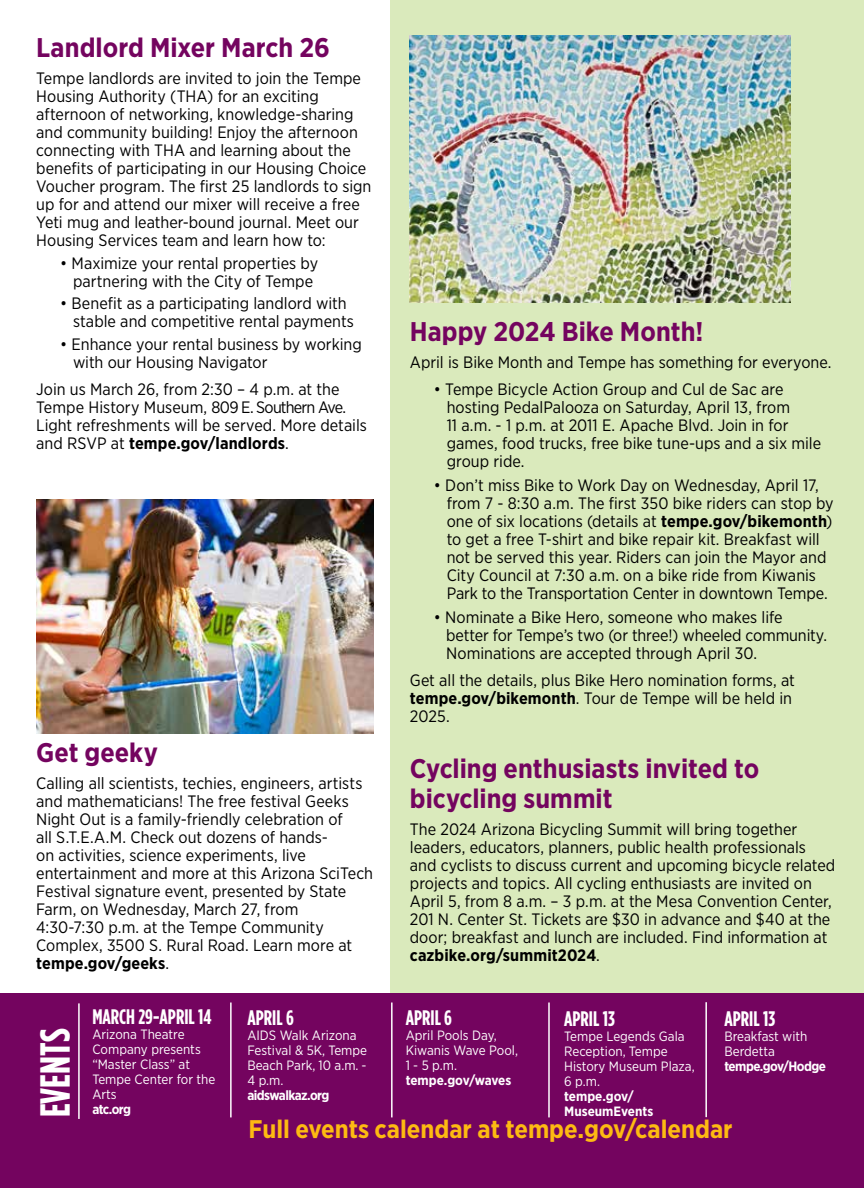
<style>
.page{position:relative;width:864px;height:1188px;background:#fff}
.page>*{position:absolute;margin:0;border:0;box-sizing:border-box;transform-origin:0 0}
.t1{font:700 42px "Gotham Condensed";color:#fff}
.t2{font:700 27px/30px "Gotham Narrow";color:#74045f}
.t3{font:700 25.5px "Gotham Narrow";color:#fdba12}
.t4{font:700 21px "Gotham Condensed";color:#fff}
.t5{font:16.5px/18px "Gotham Narrow";color:#000}
.t6{font:13.5px/15px "Gotham Narrow";color:#fff}
.t7{font:700 13.5px "Gotham Narrow";letter-spacing:-.025em;color:#fff}
.t8{font:700 13.5px/15px "Gotham Narrow";color:#fff}
.t9{font:700 13.5px "Gotham Narrow";letter-spacing:-.005em;color:#fff}
.s1{font-weight:700}
</style>
<div class="page">
<div style="left:390px;top:0;width:473px;height:1030px;background:#daeabc"></div>
<div style="left:0;top:993px;width:864px;height:195px;background:#74045f"></div>
<hr style="left:78px;top:1003px;width:2px;height:116px;background:#fff">
<hr style="left:230px;top:1003px;width:2px;height:114px;background:#fff">
<hr style="left:391px;top:1003px;width:2px;height:114px;background:#fff">
<hr style="left:548px;top:1003px;width:2px;height:114px;background:#fff">
<hr style="left:705px;top:1002px;width:2px;height:115px;background:#fff">
<img style="left:36px;top:500px;width:337px;height:234px">
<img style="left:410px;top:36px;width:380px;height:266px">
<h2 class="t2" style="left:36px;top:32px;width:295px">Landlord Mixer March 26</h2>
<p class="t5" style="left:36px;top:69px;width:337px">Tempe landlords are invited to join the Tempe Housing Authority (THA) for an exciting afternoon of networking, knowledge-sharing and community building! Enjoy the afternoon connecting with THA and learning about the benefits of participating in our Housing Choice Voucher program. The first 25 landlords to sign up for and attend our mixer will receive a free Yeti mug and leather-bound journal. Meet our Housing Services team and learn how to:</p>
<p class="t5" style="left:60px;top:254px;width:260px;text-align:center">• Maximize your rental properties by partnering with the City of Tempe</p>
<p class="t5" style="left:73px;top:294px;width:283px;text-indent:-13px">• Benefit as a participating landlord with stable and competitive rental payments</p>
<p class="t5" style="left:73px;top:335px;width:290px;text-indent:-13px">• Enhance your rental business by working with our Housing Navigator</p>
<p class="t5" style="left:36px;top:380px;width:332px">Join us March 26, from 2:30 – 4 p.m. at the Tempe History Museum, 809 E. Southern Ave.<br>Light refreshments will be served. More details and RSVP at <span class="s1">tempe.gov/landlords</span>.</p>
<h2 class="t2" style="left:36px;top:737px;width:123px">Get geeky</h2>
<p class="t5" style="left:36px;top:774px;width:338px">Calling all scientists, techies, engineers, artists and mathematicians! The free festival Geeks Night Out is a family-friendly celebration of<br>all S.T.E.A.M. Check out dozens of hands-<br>on activities, science experiments, live entertainment and more at this Arizona SciTech Festival signature event, presented by State Farm, on Wednesday, March 27, from<br>4:30-7:30 p.m. at the Tempe Community Complex, 3500 S. Rural Road. Learn more at <span class="s1">tempe.gov/geeks</span>.</p>
<h2 class="t2" style="left:410px;top:316px;width:295px">Happy 2024 Bike Month!</h2>
<p class="t5" style="left:410px;top:353px;width:423px">April is Bike Month and Tempe has something for everyone.</p>
<p class="t5" style="left:447px;top:380px;width:376px;text-indent:-13px">• Tempe Bicycle Action Group and Cul de Sac are hosting PedalPalooza on Saturday, April 13, from<br>11 a.m. - 1 p.m. at 2011 E. Apache Blvd. Join in for games, food trucks, free bike tune-ups and a six mile group ride.</p>
<p class="t5" style="left:447px;top:476px;width:389px;text-indent:-13px">• Don’t miss Bike to Work Day on Wednesday, April 17, from 7 - 8:30 a.m. The first 350 bike riders can stop by one of six locations (details at <span class="s1">tempe.gov/bikemonth</span>) to get a free T-shirt and bike repair kit. Breakfast will not be served this year. Riders can join the Mayor and City Council at 7:30 a.m. on a bike ride from Kiwanis Park to the Transportation Center in downtown Tempe.</p>
<p class="t5" style="left:446px;top:608px;width:383px;text-indent:-12px">• Nominate a Bike Hero, someone who makes life better for Tempe’s two (or three!) wheeled community.<br>Nominations are accepted through April 30.</p>
<p class="t5" style="left:410px;top:671px;width:387px">Get all the details, plus Bike Hero nomination forms, at <span class="s1">tempe.gov/bikemonth</span>. Tour de Tempe will be held in<br>2025.</p>
<h2 class="t2" style="left:410px;top:754px;width:351px">Cycling enthusiasts invited to bicycling summit</h2>
<p class="t5" style="left:410px;top:820px;width:427px">The 2024 Arizona Bicycling Summit will bring together leaders, educators, planners, public health professionals and cyclists to discuss current and upcoming bicycle related projects and topics. All cycling enthusiasts are invited on April 5, from 8 a.m. – 3 p.m. at the Mesa Convention Center, 201 N. Center St. Tickets are $30 in advance and $40 at the door; breakfast and lunch are included. Find information at <span class="s1">cazbike.org/summit2024</span>.</p>
<h1 class="t1" style="left:30px;top:1117px;width:90px;rotate:-90deg">EVENTS</h1>
<p class="t4" style="left:92px;top:1005px;width:121px">MARCH 29-APRIL 14</p>
<p class="t6" style="left:92px;top:1027px;width:125px">Arizona Theatre<br>Company presents “Master Class” at<br>Tempe Center for the<br>Arts</p>
<p class="t7" style="left:92px;top:1101px;width:40px">atc.org</p>
<p class="t4" style="left:247px;top:1006px;width:48px">APRIL 6</p>
<p class="t6" style="left:247px;top:1028px;width:121px">AIDS Walk Arizona<br>Festival &amp; 5K, Tempe<br>Beach Park, 10 a.m. -<br>4 p.m.</p>
<p class="t7" style="left:247px;top:1087px;width:84px">aidswalkaz.org</p>
<p class="t4" style="left:406px;top:1005px;width:48px">APRIL 6</p>
<p class="t6" style="left:406px;top:1027px;width:114px">April Pools Day,<br>Kiwanis Wave Pool,<br>1 - 5 p.m.</p>
<p class="t9" style="left:406px;top:1071px;width:107px">tempe.gov/waves</p>
<p class="t4" style="left:564px;top:1006px;width:52px">APRIL 13</p>
<p class="t6" style="left:564px;top:1028px;width:132px">Tempe Legends Gala<br>Reception, Tempe<br>History Museum Plaza,<br>6 p.m.</p>
<p class="t8" style="left:564px;top:1088px;width:91px">tempe.gov/<br>MuseumEvents</p>
<p class="t4" style="left:724px;top:1006px;width:52px">APRIL 13</p>
<p class="t6" style="left:724px;top:1028px;width:84px">Breakfast with<br>Berdetta</p>
<p class="t7" style="left:724px;top:1057px;width:103px">tempe.gov/Hodge</p>
<h3 class="t3" style="left:248px;top:1113px;width:486px">Full events calendar at tempe.gov/calendar</h3>
</div>
